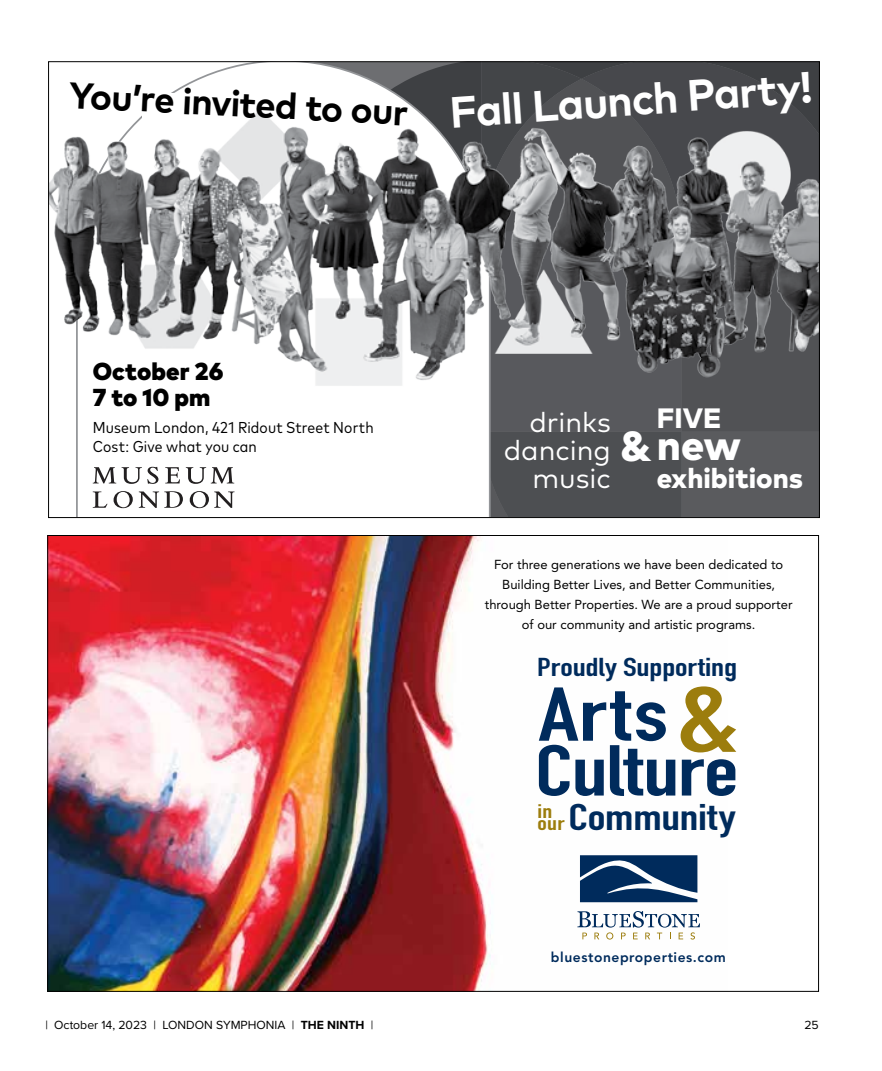
<style>
.page{position:relative;width:882px;height:1071px;background:#fff}
.page>*{position:absolute;margin:0;border:0;box-sizing:border-box;transform-origin:0 0}
.t1{font:74.9px "DIN Engschrift Std";color:#002b5c;scale:1.31 1}
.t2{font:70.7px "DIN Engschrift Std";letter-spacing:-.005em;color:#002b5c;scale:1.31 1}
.t3{font:700 43.75px "Mark OT";color:#fff}
.t4{font:800 42px "Mark OT";color:#fff}
.t5{font:700 36.75px "Mark OT";color:#000}
.t6{font:36.57px "DIN Engschrift Std";letter-spacing:-.005em;color:#002b5c;scale:1.31 1}
.t7{font:28px/28px "Mark OT";color:#fff;text-align:right}
.t8{font:800 28px "Mark OT";color:#fff}
.t9{font:25.55px "DIN Engschrift Std";letter-spacing:-.005em;color:#002b5c;scale:1.31 1}
.t10{font:900 24.5px/26.2px "Mark OT";letter-spacing:.005em;color:#000}
.t11{font:19.43px "DIN Engschrift Std";color:#9c7d0d;scale:1.31 1}
.t12{font:condensed 15.75px/18.9px "Mark OT";letter-spacing:.01em;color:#000}
.t13{font:800 13.83px "Avenir LT Std";letter-spacing:.04em;color:#002b5c}
.t14{font:12.95px/20.1px "Avenir LT Std";color:#000;text-align:center}
.t15{font:12.25px "Proxima Nova";color:#000}
.s1{font-weight:700}
</style>
<div class="page">
<svg style="left:492px;top:63px;width:326px;height:453px;background:#4e4f53"></svg>
<div style="left:492px;top:389px;width:189px;height:43px;background:#58595d"></div>
<svg style="left:76px;top:63px;width:416px;height:453px"></svg>
<img style="left:50px;top:106px;width:768px;height:283px">
<svg style="left:93px;top:467px;width:23px;height:16px"></svg>
<svg style="left:122px;top:467px;width:36px;height:17px"></svg>
<svg style="left:165px;top:467px;width:15px;height:16px"></svg>
<svg style="left:186px;top:467px;width:48px;height:17px"></svg>
<svg style="left:93px;top:491px;width:15px;height:17px"></svg>
<svg style="left:114px;top:491px;width:19px;height:17px"></svg>
<svg style="left:139px;top:491px;width:44px;height:17px"></svg>
<svg style="left:190px;top:491px;width:45px;height:17px"></svg>
<div style="left:142px;top:93px;width:38px;height:28px;background:#fff"></div>
<img style="left:49px;top:537px;width:649px;height:453px">
<svg style="left:580px;top:855px;width:117px;height:47px;background:#2a4e76"></svg>
<svg style="left:577px;top:911px;width:123px;height:29px"></svg>
<h3 class="t5" style="left:70px;top:71px;width:341px;rotate:3deg">You’re invited to our</h3>
<h3 class="t3" style="left:448px;top:84px;width:365px;rotate:-4deg">Fall Launch Party!</h3>
<h3 class="t10" style="left:93px;top:358px;width:132px">October 26<br>7 to 10 pm</h3>
<p class="t12" style="left:93px;top:418px;width:282px">Museum London, 421 Ridout Street North<br>Cost: Give what you can</p>
<h3 class="t7" style="left:504px;top:408px;width:109px">drinks dancing music</h3>
<h3 class="t8" style="left:657px;top:400px;width:66px">FIVE</h3>
<h3 class="t4" style="left:621px;top:418px;width:122px">&amp;new</h3>
<h3 class="t8" style="left:657px;top:460px;width:148px">exhibitions</h3>
<p class="t14" style="left:485px;top:554px;width:309px">For three generations we have been dedicated to Building Better Lives, and Better Communities, through Better Properties. We are a proud supporter of our community and artistic programs.</p>
<h3 class="t9" style="left:537px;top:652px;width:154px">Proudly Supporting</h3>
<h2 class="t2" style="left:535px;top:729px;width:158px">Culture<sup>&amp;</sup></h2>
<h3 class="t11" style="left:537px;top:800px;width:13px">in</h3>
<h3 class="t11" style="left:537px;top:812px;width:22px">our</h3>
<h1 class="t1" style="left:539px;top:671px;width:100px">Arts</h1>
<h3 class="t6" style="left:568px;top:796px;width:129px">Community</h3>
<p class="t13" style="left:551px;top:949px;width:176px">bluestoneproperties.com</p>
<p class="t15" style="left:45px;top:1016px;width:330px">| October 14, 2023 | LONDON SYMPHONIA | <span class="s1">THE NINTH</span> |</p>
<p class="t15" style="left:804px;top:1016px;width:16px">25</p>
</div>
